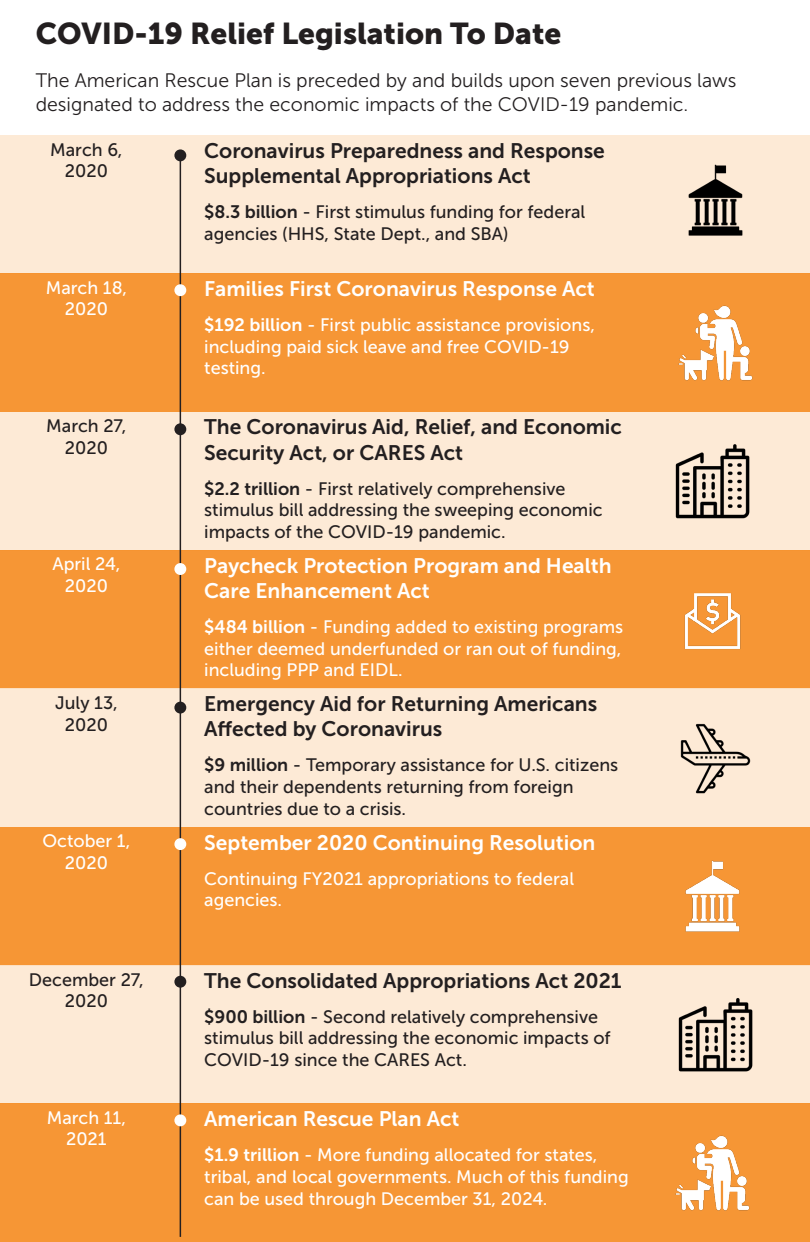
<style>
.page{position:relative;width:810px;height:1242px;background:#fff}
.page>*{position:absolute;margin:0;border:0;box-sizing:border-box;transform-origin:0 0}
.t1{font:30px "Museo Sans 900";color:#231f20}
.t2{font:21px/25.2px "Museo Sans 700";color:#231f20}
.t3{font:21px/25.2px "Museo Sans 700";color:#fff}
.t4{font:19.5px/23.4px "Museo Sans 300";color:#231f20}
.t5{font:18px/21.6px "Museo Sans 500";color:#231f20}
.t6{font:18px/21.6px "Museo Sans 500";color:#fff}
.s1{font-family:"Museo Sans 700"}
</style>
<div class="page">
<div style="left:0;top:135px;width:810px;height:139px;background:#fde8d2"></div>
<div style="left:0;top:274px;width:810px;height:138px;background:#f69635"></div>
<div style="left:0;top:412px;width:810px;height:138px;background:#fde8d2"></div>
<div style="left:0;top:550px;width:810px;height:139px;background:#f69635"></div>
<div style="left:0;top:689px;width:810px;height:138px;background:#fde8d2"></div>
<div style="left:0;top:827px;width:810px;height:138px;background:#f69635"></div>
<div style="left:0;top:965px;width:810px;height:138px;background:#fde8d2"></div>
<div style="left:0;top:1104px;width:810px;height:138px;background:#f69635"></div>
<img style="left:688px;top:164px;width:55px;height:72px">
<img style="left:678px;top:305px;width:75px;height:76px">
<img style="left:675px;top:444px;width:75px;height:75px">
<img style="left:684px;top:593px;width:57px;height:57px">
<img style="left:680px;top:723px;width:71px;height:71px">
<img style="left:685px;top:860px;width:55px;height:72px">
<img style="left:678px;top:998px;width:75px;height:74px">
<img style="left:675px;top:1135px;width:75px;height:76px">
<hr style="left:180px;top:155px;width:1px;height:1082px;background:#231f20">
<div style="left:175px;top:150px;width:11px;height:11px;background:#231f20;border-radius:50%"></div>
<div style="left:174px;top:149px;width:12px;height:12px;border:2px solid #231f20;border-radius:50%"></div>
<div style="left:175px;top:285px;width:11px;height:10px;background:#fff;border-radius:50%"></div>
<div style="left:174px;top:284px;width:12px;height:12px;border:2px solid #fff;border-radius:50%"></div>
<div style="left:175px;top:424px;width:11px;height:10px;background:#231f20;border-radius:50%"></div>
<div style="left:174px;top:423px;width:12px;height:12px;border:2px solid #231f20;border-radius:50%"></div>
<div style="left:175px;top:564px;width:11px;height:10px;background:#fff;border-radius:50%"></div>
<div style="left:174px;top:563px;width:12px;height:12px;border:2px solid #fff;border-radius:50%"></div>
<div style="left:175px;top:702px;width:11px;height:11px;background:#231f20;border-radius:50%"></div>
<div style="left:174px;top:702px;width:12px;height:12px;border:2px solid #231f20;border-radius:50%"></div>
<div style="left:175px;top:839px;width:11px;height:10px;background:#fff;border-radius:50%"></div>
<div style="left:174px;top:838px;width:12px;height:12px;border:2px solid #fff;border-radius:50%"></div>
<div style="left:175px;top:977px;width:11px;height:10px;background:#231f20;border-radius:50%"></div>
<div style="left:174px;top:976px;width:12px;height:12px;border:2px solid #231f20;border-radius:50%"></div>
<div style="left:175px;top:1115px;width:11px;height:11px;background:#fff;border-radius:50%"></div>
<div style="left:174px;top:1114px;width:12px;height:12px;border:2px solid #fff;border-radius:50%"></div>
<p class="t1" style="left:36px;top:16px;width:527px">COVID-19 Relief Legislation To Date</p>
<p class="t4" style="left:36px;top:69px;width:702px">The American Rescue Plan is preceded by and builds upon seven previous laws designated to address the economic impacts of the COVID-19 pandemic.</p>
<p class="t5" style="left:50px;top:139px;width:74px">March 6,</p>
<p class="t5" style="left:65px;top:160px;width:45px">2020</p>
<p class="t2" style="left:204px;top:138px;width:402px">Coronavirus Preparedness and Response<br>Supplemental Appropriations Act</p>
<p class="t5" style="left:204px;top:201px;width:383px"><span class="s1">$8.3 billion</span> - First stimulus funding for federal agencies (HHS, State Dept., and SBA)</p>
<p class="t6" style="left:46px;top:277px;width:83px">March 18,</p>
<p class="t6" style="left:65px;top:298px;width:45px">2020</p>
<p class="t3" style="left:204px;top:276px;width:392px">Families First Coronavirus Response Act</p>
<p class="t6" style="left:204px;top:314px;width:392px"><span class="s1">$192 billion</span> - First public assistance provisions, including paid sick leave and free COVID-19 testing.</p>
<p class="t5" style="left:46px;top:415px;width:82px">March 27,</p>
<p class="t5" style="left:65px;top:437px;width:45px">2020</p>
<p class="t2" style="left:204px;top:415px;width:419px">The Coronavirus Aid, Relief, and Economic<br>Security Act, or CARES Act</p>
<p class="t5" style="left:204px;top:478px;width:400px"><span class="s1">$2.2 trillion</span> - First relatively comprehensive stimulus bill addressing the sweeping economic impacts of the COVID-19 pandemic.</p>
<p class="t6" style="left:52px;top:553px;width:69px">April 24,</p>
<p class="t6" style="left:65px;top:575px;width:45px">2020</p>
<p class="t3" style="left:204px;top:553px;width:409px">Paycheck Protection Program and Health<br>Care Enhancement Act</p>
<p class="t6" style="left:204px;top:616px;width:421px;text-align:justify"><span class="s1">$484 billion</span> - Funding added to existing programs either deemed underfunded or ran out of funding, including PPP and EIDL.</p>
<p class="t5" style="left:55px;top:692px;width:64px">July 13,</p>
<p class="t5" style="left:65px;top:714px;width:45px">2020</p>
<p class="t2" style="left:204px;top:691px;width:395px">Emergency Aid for Returning Americans<br>Affected by Coronavirus</p>
<p class="t5" style="left:204px;top:755px;width:416px"><span class="s1">$9 million</span> - Temporary assistance for U.S. citizens and their dependents returning from foreign countries due to a crisis.</p>
<p class="t6" style="left:42px;top:830px;width:89px">October 1,</p>
<p class="t6" style="left:65px;top:852px;width:45px">2020</p>
<p class="t3" style="left:204px;top:830px;width:393px">September 2020 Continuing Resolution</p>
<p class="t6" style="left:204px;top:868px;width:371px">Continuing FY2021 appropriations to federal agencies.</p>
<p class="t5" style="left:29px;top:969px;width:116px">December 27,</p>
<p class="t5" style="left:65px;top:990px;width:45px">2020</p>
<p class="t2" style="left:204px;top:968px;width:419px">The Consolidated Appropriations Act 2021</p>
<p class="t5" style="left:204px;top:1006px;width:408px"><span class="s1">$900 billion</span> - Second relatively comprehensive stimulus bill addressing the economic impacts of<br>COVID-19 since the CARES Act.</p>
<p class="t6" style="left:47px;top:1107px;width:81px">March 11,</p>
<p class="t6" style="left:66px;top:1128px;width:42px">2021</p>
<p class="t3" style="left:204px;top:1106px;width:257px">American Rescue Plan Act</p>
<p class="t6" style="left:204px;top:1144px;width:426px"><span class="s1">$1.9 trillion</span> - More funding allocated for states, tribal, and local governments. Much of this funding can be used through December 31, 2024.</p>
</div>
